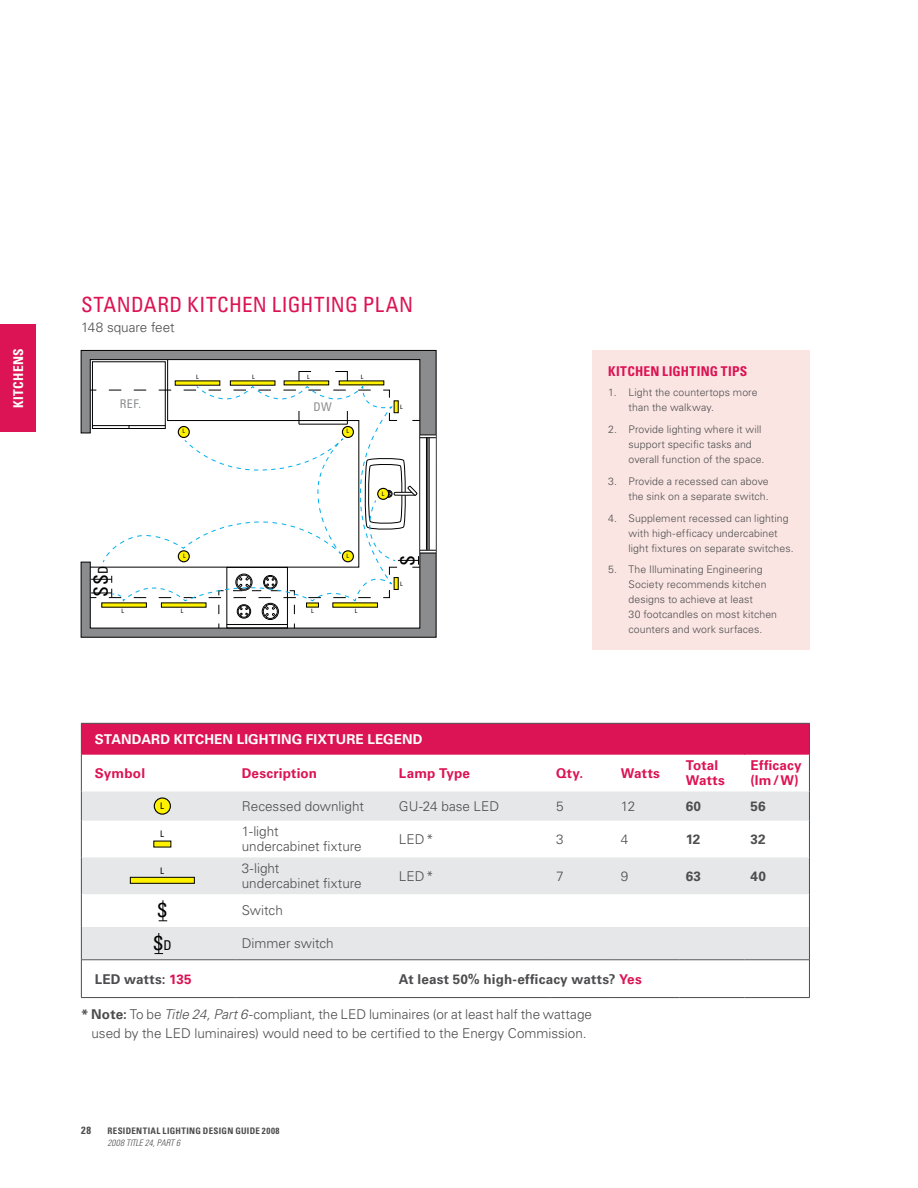
<style>
.page{position:relative;width:918px;height:1188px;background:#fff}
.page>*{position:absolute;margin:0;border:0;box-sizing:border-box;transform-origin:0 0}
.t1{font:condensed 21px "Univers LT Std";letter-spacing:.025em;color:#dc1354}
.t2{font:condensed 19.5px "Univers LT Std";color:#000}
.t3{font:300 13.5px/15px "Univers LT Std";color:#4d4d4f}
.t4{font:700 13.5px/15px "Univers LT Std";letter-spacing:.015em;color:#dc1354}
.t5{font:700 13.5px "Univers LT Std";letter-spacing:.015em;color:#4d4d4f}
.t6{font:700 13.5px "Univers LT Std";letter-spacing:.01em;color:#fff}
.t7{font:700 condensed 13.5px "Univers LT Std";letter-spacing:.015em;color:#dc1354}
.t8{font:700 condensed 13.5px "Univers LT Std";letter-spacing:.02em;color:#fff}
.t9{font:condensed 12px "Univers LT Std";color:#8c8e91}
.t10{font:300 10.5px/15px "Univers LT Std";letter-spacing:.01em;color:#4d4d4f}
.t11{font:700 condensed 10.5px "Univers LT Std";color:#4d4d4f}
.t12{font:700 condensed 9px "Univers LT Std";letter-spacing:.04em;color:#4d4d4f}
.t13{font:italic 300 condensed 9px "Univers LT Std";letter-spacing:-.01em;color:#4d4d4f}
.t14{font:condensed 9px "Univers LT Std";color:#000}
.t15{font:condensed 6px "Univers LT Std";color:#000}
.s1{font-size:13.5px}
.s2{color:#dc1354}
.s3{font-weight:700}
.s4{font-style:italic}
</style>
<div class="page">
<div style="left:0;top:324px;width:36px;height:108px;background:#dc1354"></div>
<div style="left:592px;top:350px;width:218px;height:300px;background:#fae5e2"></div>
<svg style="left:80px;top:350px;width:357px;height:288px"></svg>
<svg style="left:89px;top:359px;width:271px;height:12px"></svg>
<svg style="left:89px;top:371px;width:347px;height:258px"></svg>
<svg style="left:112px;top:385px;width:282px;height:217px"></svg>
<div style="left:82px;top:724px;width:727px;height:31px;background:#dc1354"></div>
<svg style="left:82px;top:791px;width:727px;height:168px;fill:#e6e7e8"></svg>
<hr style="left:745px;top:959px;width:64px;height:1px;background:#58595b">
<hr style="left:744px;top:724px;width:1px;height:31px;background:#dc1354">
<hr style="left:82px;top:959px;width:154px;height:1px;background:#58595b">
<hr style="left:236px;top:959px;width:157px;height:1px;background:#58595b">
<hr style="left:393px;top:959px;width:157px;height:1px;background:#58595b">
<hr style="left:550px;top:959px;width:65px;height:1px;background:#58595b">
<hr style="left:615px;top:959px;width:65px;height:1px;background:#58595b">
<hr style="left:680px;top:959px;width:65px;height:1px;background:#58595b">
<hr style="left:81px;top:723px;width:155px;height:1px;background:#4d4d4f">
<hr style="left:81px;top:724px;width:1px;height:31px;background:#4d4d4f">
<hr style="left:236px;top:723px;width:157px;height:1px;background:#4d4d4f">
<hr style="left:393px;top:723px;width:157px;height:1px;background:#4d4d4f">
<hr style="left:550px;top:723px;width:65px;height:1px;background:#4d4d4f">
<hr style="left:615px;top:723px;width:65px;height:1px;background:#4d4d4f">
<hr style="left:680px;top:723px;width:65px;height:1px;background:#4d4d4f">
<hr style="left:745px;top:723px;width:65px;height:1px;background:#4d4d4f">
<hr style="left:809px;top:724px;width:1px;height:31px;background:#4d4d4f">
<hr style="left:81px;top:755px;width:1px;height:36px;background:#4d4d4f">
<hr style="left:809px;top:755px;width:1px;height:36px;background:#4d4d4f">
<hr style="left:81px;top:791px;width:1px;height:30px;background:#4d4d4f">
<hr style="left:809px;top:791px;width:1px;height:30px;background:#4d4d4f">
<hr style="left:81px;top:821px;width:1px;height:36px;background:#4d4d4f">
<hr style="left:809px;top:821px;width:1px;height:36px;background:#4d4d4f">
<hr style="left:81px;top:857px;width:1px;height:37px;background:#4d4d4f">
<hr style="left:809px;top:857px;width:1px;height:37px;background:#4d4d4f">
<hr style="left:81px;top:894px;width:1px;height:33px;background:#4d4d4f">
<hr style="left:809px;top:894px;width:1px;height:33px;background:#4d4d4f">
<hr style="left:81px;top:927px;width:1px;height:33px;background:#4d4d4f">
<hr style="left:809px;top:927px;width:1px;height:33px;background:#4d4d4f">
<hr style="left:81px;top:960px;width:1px;height:37px;background:#4d4d4f">
<hr style="left:809px;top:960px;width:1px;height:37px;background:#4d4d4f">
<hr style="left:81px;top:997px;width:155px;height:1px;background:#4d4d4f">
<hr style="left:236px;top:997px;width:157px;height:1px;background:#4d4d4f">
<hr style="left:393px;top:997px;width:157px;height:1px;background:#4d4d4f">
<hr style="left:550px;top:997px;width:65px;height:1px;background:#4d4d4f">
<hr style="left:615px;top:997px;width:65px;height:1px;background:#4d4d4f">
<hr style="left:680px;top:997px;width:65px;height:1px;background:#4d4d4f">
<hr style="left:745px;top:997px;width:65px;height:1px;background:#4d4d4f">
<div style="left:154px;top:798px;width:16px;height:16px;background:#fff200;border-radius:50%"></div>
<div style="left:154px;top:797px;width:17px;height:18px;border:1px solid #000;border-radius:50%"></div>
<div style="left:154px;top:841px;width:17px;height:6px;background:#fff200"></div>
<div style="left:130px;top:877px;width:65px;height:6px;background:#fff200"></div>
<div style="left:130px;top:877px;width:65px;height:7px;border:1px solid #000"></div>
<svg style="left:159px;top:900px;width:8px;height:22px"></svg>
<svg style="left:155px;top:933px;width:8px;height:21px"></svg>
<p class="t8" style="left:10px;top:408px;width:59px;rotate:-90deg">KITCHENS</p>
<h1 class="t1" style="left:81px;top:291px;width:334px">STANDARD KITCHEN LIGHTING PLAN</h1>
<p class="t3" style="left:81px;top:319px;width:95px">148 square feet</p>
<p class="t15" style="left:196px;top:373px;width:4px">L</p>
<p class="t15" style="left:252px;top:373px;width:4px">L</p>
<p class="t15" style="left:307px;top:373px;width:4px">L</p>
<p class="t15" style="left:361px;top:373px;width:4px">L</p>
<p class="t9" style="left:120px;top:397px;width:23px">REF .</p>
<p class="t9" style="left:313px;top:400px;width:20px">DW</p>
<p class="t15" style="left:183px;top:427px;width:4px">L</p>
<p class="t15" style="left:347px;top:427px;width:4px">L</p>
<p class="t15" style="left:400px;top:403px;width:4px">L</p>
<p class="t15" style="left:382px;top:490px;width:4px">L</p>
<h2 class="t2" style="left:89px;top:597px;width:34px;rotate:-90deg">SS<span class="s1">D</span></h2>
<p class="t15" style="left:183px;top:552px;width:4px">L</p>
<p class="t15" style="left:347px;top:552px;width:4px">L</p>
<p class="t15" style="left:122px;top:607px;width:4px">L</p>
<p class="t15" style="left:181px;top:607px;width:4px">L</p>
<p class="t15" style="left:311px;top:607px;width:4px">L</p>
<p class="t15" style="left:355px;top:607px;width:4px">L</p>
<h2 class="t2" style="left:395px;top:566px;width:12px;rotate:-90deg">S</h2>
<p class="t15" style="left:400px;top:580px;width:4px">L</p>
<p class="t7" style="left:608px;top:363px;width:139px">KITCHEN LIGHTING TIPS</p>
<p class="t10" style="left:629px;top:385px;width:131px;text-indent:-20px">1. Light the countertops more than the walkway.</p>
<p class="t10" style="left:629px;top:422px;width:138px;text-indent:-20px">2. Provide lighting where it will support specific tasks and overall function of the space.</p>
<p class="t10" style="left:608px;top:474px;width:162px;text-align:right">3. Provide a recessed can above the sink on a separate switch.</p>
<p class="t10" style="left:629px;top:510px;width:167px;text-indent:-20px">4. Supplement recessed can lighting with high-efficacy undercabinet light fixtures on separate switches.</p>
<p class="t10" style="left:629px;top:562px;width:150px;text-indent:-20px">5. The Illuminating Engineering<br>Society recommends kitchen designs to achieve at least<br>30 footcandles on most kitchen counters and work surfaces.</p>
<p class="t6" style="left:95px;top:731px;width:20px">Standa</p>
<p class="t6" style="left:151px;top:731px;width:253px">rd Kitchen Lighting Fixtu re Legend</p>
<p class="t4" style="left:95px;top:766px;width:52px">Symbol</p>
<p class="t4" style="left:242px;top:766px;width:77px">Description</p>
<p class="t4" style="left:399px;top:766px;width:73px">Lamp Type</p>
<p class="t4" style="left:556px;top:766px;width:29px">Qty.</p>
<p class="t4" style="left:621px;top:766px;width:41px">Watts</p>
<p class="t4" style="left:686px;top:758px;width:41px">Total<br>Watts</p>
<p class="t4" style="left:751px;top:758px;width:52px">Efficacy (lm/W)</p>
<p class="t14" style="left:160px;top:800px;width:5px">L</p>
<p class="t3" style="left:242px;top:799px;width:124px">Recessed downlight</p>
<p class="t3" style="left:399px;top:799px;width:102px">GU-24 base LED</p>
<p class="t3" style="left:556px;top:799px;width:9px">5</p>
<p class="t3" style="left:621px;top:799px;width:16px">12</p>
<p class="t5" style="left:686px;top:798px;width:17px">60</p>
<p class="t5" style="left:751px;top:798px;width:17px">56</p>
<p class="t14" style="left:160px;top:828px;width:5px">L</p>
<p class="t3" style="left:242px;top:824px;width:121px">1-light<br>undercabinet fixture</p>
<p class="t3" style="left:399px;top:832px;width:36px">LED*</p>
<p class="t3" style="left:556px;top:832px;width:9px">3</p>
<p class="t3" style="left:621px;top:832px;width:9px">4</p>
<p class="t5" style="left:686px;top:831px;width:16px">12</p>
<p class="t5" style="left:751px;top:831px;width:17px">32</p>
<p class="t14" style="left:160px;top:866px;width:5px">L</p>
<p class="t3" style="left:242px;top:861px;width:121px">3-light<br>undercabinet fixture</p>
<p class="t3" style="left:399px;top:868px;width:36px">LED*</p>
<p class="t3" style="left:556px;top:868px;width:9px">7</p>
<p class="t3" style="left:621px;top:868px;width:9px">9</p>
<p class="t5" style="left:686px;top:868px;width:17px">63</p>
<p class="t5" style="left:751px;top:868px;width:17px">40</p>
<h2 class="t2" style="left:157px;top:898px;width:12px">S</h2>
<p class="t3" style="left:242px;top:903px;width:43px">Switch</p>
<h2 class="t2" style="left:153px;top:930px;width:21px">S<span class="s1">D</span></h2>
<p class="t3" style="left:242px;top:936px;width:93px">Dimmer switch</p>
<p class="t5" style="left:95px;top:971px;width:98px">LED watts: <span class="s2">135</span></p>
<p class="t5" style="left:399px;top:971px;width:244px">At least 50% high-efficacy watts? <span class="s2">Yes</span></p>
<p class="t3" style="left:81px;top:1004px;width:513px;line-height:19.5px;text-align:center"><span class="s3">* Note:</span> To be <span class="s4">Title 24, Part 6</span>-compliant, the LED luminaires (or at least half the wattage used by the LED luminaires) would need to be certified to the Energy Commission.</p>
<p class="t11" style="left:81px;top:1124px;width:12px">28</p>
<p class="t12" style="left:107px;top:1125px;width:174px">RESIDENTIAL LIGHTING DESIGN GUIDE 2008</p>
<p class="t13" style="left:107px;top:1137px;width:74px">2008 TITLE 24, PART 6</p>
</div>
